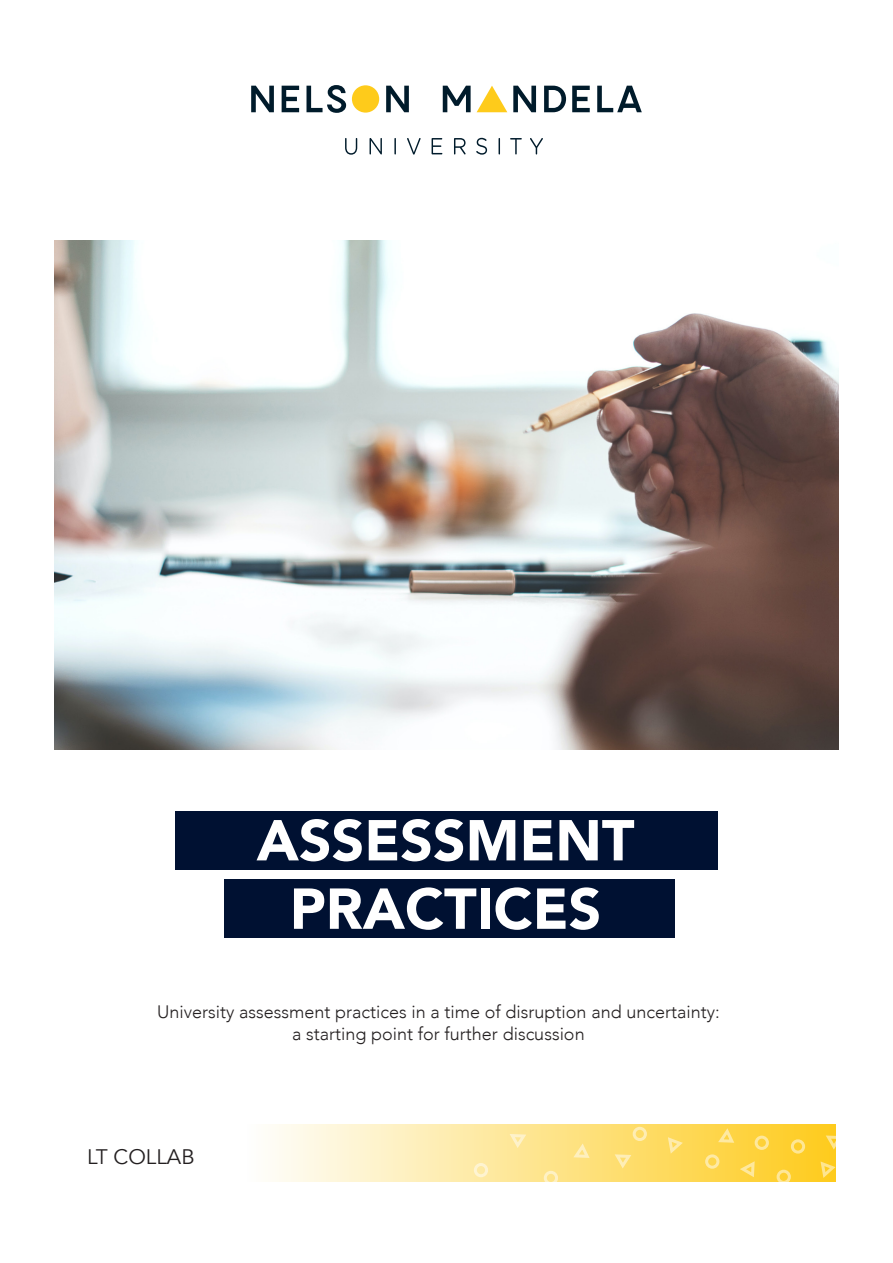
<style>
.page{position:relative;width:893px;height:1263px;background:#fff}
.page>*{position:absolute;margin:0;border:0;box-sizing:border-box;transform-origin:0 0}
.t1{font:900 57px/68.4px "Avenir";color:#fff;text-align:center}
.Paragraph_Style_3{font:21px "Avenir";color:#231f20}
.t2{font:300 18px "Avenir";color:#231f20}
</style>
<div class="page">
<div style="left:224px;top:880px;width:450px;height:58px;background:#001132"></div>
<div style="left:175px;top:811px;width:543px;height:58px;background:#001132"></div>
<div style="left:244px;top:1124px;width:591px;height:57px;background:linear-gradient(to right,#feffff,#fecb1d)"></div>
<div style="left:791px;top:1139px;width:14px;height:14px;border:3px solid #fff;border-radius:50%"></div>
<div style="left:705px;top:1154px;width:14px;height:15px;border:3px solid #fff;border-radius:50%"></div>
<div style="left:777px;top:1170px;width:14px;height:14px;border:3px solid #fff;border-radius:50%"></div>
<div style="left:633px;top:1127px;width:14px;height:14px;border:3px solid #fff;border-radius:50%"></div>
<div style="left:544px;top:1171px;width:14px;height:14px;border:3px solid #fff;border-radius:50%"></div>
<div style="left:755px;top:1135px;width:14px;height:15px;border:3px solid #fff;border-radius:50%"></div>
<div style="left:474px;top:1163px;width:14px;height:14px;border:3px solid #fff;border-radius:50%"></div>
<svg style="left:572px;top:1142px;width:19px;height:17px"></svg>
<svg style="left:717px;top:1127px;width:19px;height:17px"></svg>
<svg style="left:612px;top:1152px;width:21px;height:18px"></svg>
<svg style="left:507px;top:1132px;width:21px;height:18px"></svg>
<svg style="left:823px;top:1133px;width:13px;height:19px"></svg>
<svg style="left:737px;top:1160px;width:20px;height:19px"></svg>
<svg style="left:666px;top:1136px;width:19px;height:20px"></svg>
<svg style="left:819px;top:1160px;width:17px;height:20px"></svg>
<img style="left:54px;top:240px;width:785px;height:509px">
<svg style="left:477px;top:86px;width:30px;height:26px"></svg>
<svg style="left:544px;top:86px;width:22px;height:26px"></svg>
<svg style="left:282px;top:86px;width:17px;height:26px"></svg>
<div style="left:352px;top:85px;width:27px;height:28px;background:#fecb1b;border-radius:50%"></div>
<svg style="left:386px;top:86px;width:23px;height:26px"></svg>
<svg style="left:251px;top:86px;width:23px;height:26px"></svg>
<svg style="left:513px;top:86px;width:23px;height:26px"></svg>
<svg style="left:443px;top:86px;width:28px;height:26px"></svg>
<svg style="left:597px;top:86px;width:45px;height:26px"></svg>
<svg style="left:572px;top:86px;width:18px;height:26px"></svg>
<svg style="left:306px;top:85px;width:40px;height:28px"></svg>
<svg style="left:345px;top:138px;width:12px;height:17px"></svg>
<svg style="left:370px;top:138px;width:12px;height:16px"></svg>
<svg style="left:394px;top:138px;width:2px;height:16px"></svg>
<svg style="left:407px;top:138px;width:14px;height:17px"></svg>
<svg style="left:432px;top:138px;width:10px;height:16px"></svg>
<svg style="left:454px;top:138px;width:12px;height:17px"></svg>
<svg style="left:476px;top:138px;width:11px;height:17px"></svg>
<svg style="left:499px;top:138px;width:1px;height:16px"></svg>
<svg style="left:510px;top:138px;width:12px;height:16px"></svg>
<svg style="left:530px;top:138px;width:13px;height:16px"></svg>
<p class="t1" style="left:257px;top:805px;width:379px">ASSESSMENT<br>PRACTICES</p>
<p class="t2" style="left:157px;top:1001px;width:564px">University assessment practices in a time of disruption and uncertainty:</p>
<p class="t2" style="left:292px;top:1023px;width:294px">a starting point for further discussion</p>
<p class="Paragraph_Style_3" style="left:87px;top:1144px;width:109px">LT COLLAB</p>
</div>
